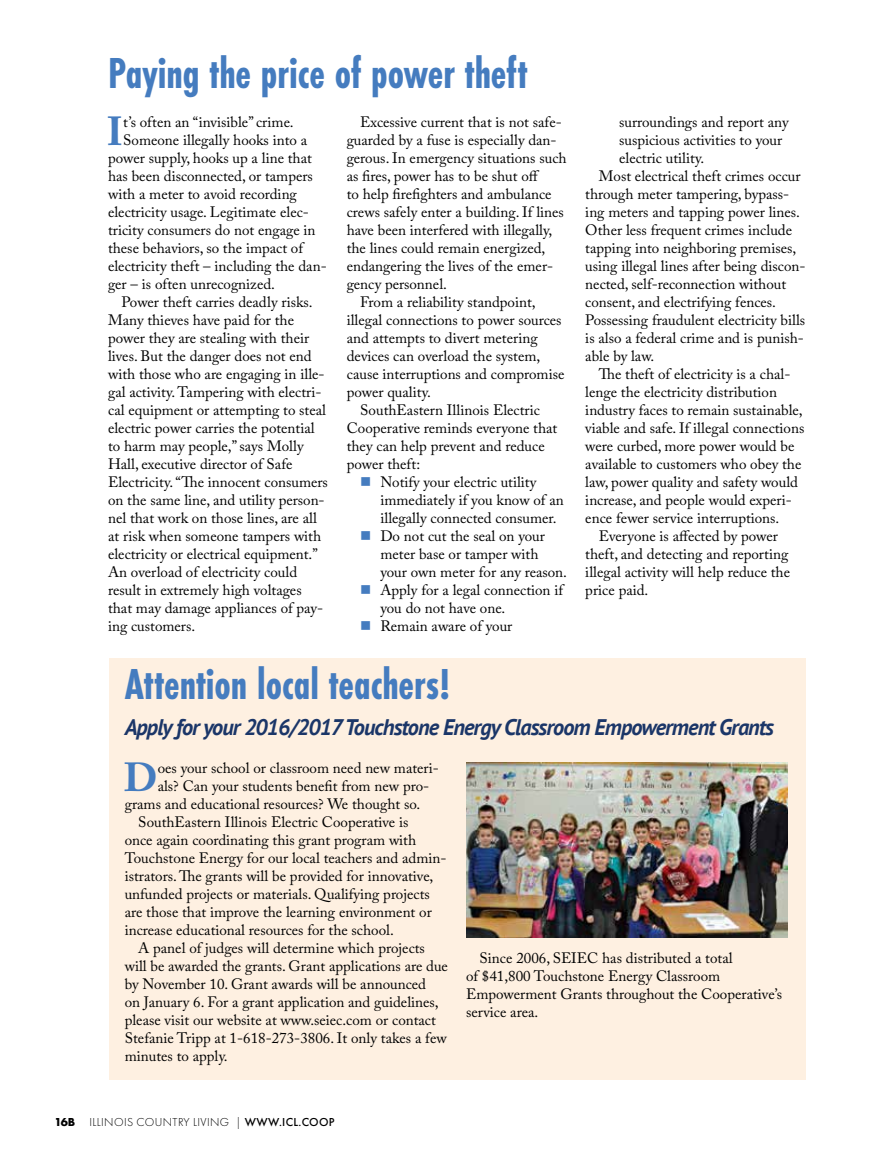
<style>
.page{position:relative;width:878px;height:1161px;background:#fff}
.page>*{position:absolute;margin:0;border:0;box-sizing:border-box;transform-origin:0 0}
.t1{font:700 45px "Futura PT Cond";color:#457cbf;scale:.93 1}
.t2{font:700 40.35px "Adobe Caslon Pro";color:#457cbf}
.t3{font:italic 700 22.5px "PT Sans";letter-spacing:-.04em;color:#1b3668}
.t4{font:15px/18px "Adobe Caslon Pro";color:#000}
.t5{font:300 12px "Futura PT";letter-spacing:.03em;color:#000}
.t6{font:700 12px "Futura PT";color:#000}
.s1{font-weight:500}
</style>
<div class="page">
<div style="left:109px;top:658px;width:696px;height:421px;background:#fef0e1"></div>
<img style="left:466px;top:762px;width:321px;height:175px">
<h1 class="t1" style="left:108px;top:47px;width:452px">Paying the price of power theft</h1>
<h2 class="t2" style="left:106px;top:107px;width:18px">I</h2>
<p class="t4" style="left:123px;top:112px;width:172px">t’s often an “invisible” crime.</p>
<p class="t4" style="left:360px;top:112px;width:203px">Excessive current that is not safe-</p>
<p class="t4" style="left:346px;top:130px;width:211px">guarded by a fuse is especially dan-</p>
<p class="t4" style="left:346px;top:148px;width:221px">gerous. In emergency situations such</p>
<p class="t4" style="left:346px;top:166px;width:194px">as fires, power has to be shut off</p>
<p class="t4" style="left:346px;top:184px;width:206px">to help firefighters and ambulance</p>
<p class="t4" style="left:346px;top:202px;width:219px">crews safely enter a building. If lines</p>
<p class="t4" style="left:346px;top:220px;width:207px">have been interfered with illegally,</p>
<p class="t4" style="left:346px;top:238px;width:200px">the lines could remain energized,</p>
<p class="t4" style="left:346px;top:256px;width:208px">endangering the lives of the emer-</p>
<p class="t4" style="left:346px;top:274px;width:102px">gency personnel.</p>
<p class="t4" style="left:360px;top:292px;width:177px">From a reliability standpoint,</p>
<p class="t4" style="left:346px;top:310px;width:216px">illegal connections to power sources</p>
<p class="t4" style="left:346px;top:328px;width:192px">and attempts to divert metering</p>
<p class="t4" style="left:346px;top:346px;width:195px">devices can overload the system,</p>
<p class="t4" style="left:346px;top:364px;width:219px">cause interruptions and compromise</p>
<p class="t4" style="left:346px;top:382px;width:86px">power quality.</p>
<p class="t4" style="left:360px;top:400px;width:181px">SouthEastern Illinois Electric</p>
<p class="t4" style="left:346px;top:418px;width:212px">Cooperative reminds everyone that</p>
<p class="t4" style="left:346px;top:436px;width:199px">they can help prevent and reduce</p>
<p class="t4" style="left:346px;top:454px;width:75px">power theft:</p>
<p class="t4" style="left:380px;top:472px;width:157px">Notify your electric utility</p>
<p class="t4" style="left:380px;top:490px;width:185px">immediately if you know of an</p>
<p class="t4" style="left:380px;top:508px;width:177px">illegally connected consumer.</p>
<p class="t4" style="left:380px;top:526px;width:166px">Do not cut the seal on your</p>
<p class="t4" style="left:380px;top:544px;width:159px">meter base or tamper with</p>
<p class="t4" style="left:380px;top:562px;width:188px">your own meter for any reason.</p>
<p class="t4" style="left:380px;top:580px;width:184px">Apply for a legal connection if</p>
<p class="t4" style="left:380px;top:598px;width:126px">you do not have one.</p>
<p class="t4" style="left:380px;top:616px;width:133px">Remain aware of your</p>
<p class="t4" style="left:123px;top:130px;width:186px">Someone illegally hooks into a</p>
<p class="t4" style="left:108px;top:148px;width:205px">power supply, hooks up a line that</p>
<p class="t4" style="left:108px;top:166px;width:206px">has been disconnected, or tampers</p>
<p class="t4" style="left:108px;top:184px;width:190px">with a meter to avoid recording</p>
<p class="t4" style="left:108px;top:202px;width:202px">electricity usage. Legitimate elec-</p>
<p class="t4" style="left:108px;top:220px;width:209px">tricity consumers do not engage in</p>
<p class="t4" style="left:108px;top:238px;width:196px">these behaviors, so the impact of</p>
<p class="t4" style="left:108px;top:256px;width:220px">electricity theft – including the dan-</p>
<p class="t4" style="left:108px;top:274px;width:168px">ger – is often unrecognized.</p>
<p class="t4" style="left:121px;top:292px;width:192px">Power theft carries deadly risks.</p>
<p class="t4" style="left:108px;top:310px;width:187px">Many thieves have paid for the</p>
<p class="t4" style="left:108px;top:328px;width:203px">power they are stealing with their</p>
<p class="t4" style="left:108px;top:346px;width:205px">lives. But the danger does not end</p>
<p class="t4" style="left:108px;top:364px;width:218px">with those who are engaging in ille-</p>
<p class="t4" style="left:108px;top:382px;width:215px">gal activity. Tampering with electri-</p>
<p class="t4" style="left:108px;top:400px;width:219px">cal equipment or attempting to steal</p>
<p class="t4" style="left:108px;top:418px;width:208px">electric power carries the potential</p>
<p class="t4" style="left:108px;top:436px;width:197px">to harm may people,” says Molly</p>
<p class="t4" style="left:108px;top:454px;width:186px">Hall, executive director of Safe</p>
<p class="t4" style="left:108px;top:472px;width:221px">Electricity. “The innocent consumers</p>
<p class="t4" style="left:108px;top:490px;width:218px">on the same line, and utility person-</p>
<p class="t4" style="left:108px;top:508px;width:210px">nel that work on those lines, are all</p>
<p class="t4" style="left:108px;top:526px;width:215px">at risk when someone tampers with</p>
<p class="t4" style="left:108px;top:544px;width:211px">electricity or electrical equipment.”</p>
<p class="t4" style="left:108px;top:562px;width:191px">An overload of electricity could</p>
<p class="t4" style="left:108px;top:580px;width:195px">result in extremely high voltages</p>
<p class="t4" style="left:108px;top:598px;width:217px">that may damage appliances of pay-</p>
<p class="t4" style="left:108px;top:616px;width:89px">ing customers.</p>
<p class="t4" style="left:619px;top:112px;width:171px">surroundings and report any</p>
<p class="t4" style="left:619px;top:130px;width:165px">suspicious activities to your</p>
<p class="t4" style="left:619px;top:148px;width:87px">electric utility.</p>
<p class="t4" style="left:598px;top:166px;width:203px">Most electrical theft crimes occur</p>
<p class="t4" style="left:585px;top:184px;width:205px">through meter tampering, bypass-</p>
<p class="t4" style="left:585px;top:202px;width:216px">ing meters and tapping power lines.</p>
<p class="t4" style="left:585px;top:220px;width:208px">Other less frequent crimes include</p>
<p class="t4" style="left:585px;top:238px;width:212px">tapping into neighboring premises,</p>
<p class="t4" style="left:585px;top:256px;width:222px">using illegal lines after being discon-</p>
<p class="t4" style="left:585px;top:274px;width:202px">nected, self-reconnection without</p>
<p class="t4" style="left:585px;top:292px;width:192px">consent, and electrifying fences.</p>
<p class="t4" style="left:585px;top:310px;width:221px">Possessing fraudulent electricity bills</p>
<p class="t4" style="left:585px;top:328px;width:220px">is also a federal crime and is punish-</p>
<p class="t4" style="left:585px;top:346px;width:70px">able by law.</p>
<p class="t4" style="left:598px;top:364px;width:193px">The theft of electricity is a chal-</p>
<p class="t4" style="left:585px;top:382px;width:193px">lenge the electricity distribution</p>
<p class="t4" style="left:585px;top:400px;width:219px">industry faces to remain sustainable,</p>
<p class="t4" style="left:585px;top:418px;width:220px">viable and safe. If illegal connections</p>
<p class="t4" style="left:585px;top:436px;width:211px">were curbed, more power would be</p>
<p class="t4" style="left:585px;top:454px;width:217px">available to customers who obey the</p>
<p class="t4" style="left:585px;top:472px;width:214px">law, power quality and safety would</p>
<p class="t4" style="left:585px;top:490px;width:208px">increase, and people would experi-</p>
<p class="t4" style="left:585px;top:508px;width:195px">ence fewer service interruptions.</p>
<p class="t4" style="left:598px;top:526px;width:181px">Everyone is affected by power</p>
<p class="t4" style="left:585px;top:544px;width:204px">theft, and detecting and reporting</p>
<p class="t4" style="left:585px;top:562px;width:206px">illegal activity will help reduce the</p>
<p class="t4" style="left:585px;top:580px;width:65px">price paid.</p>
<h1 class="t1" style="left:125px;top:658px;width:352px">Attention local teachers!</h1>
<h3 class="t3" style="left:125px;top:712px;width:651px">Apply for your 2016/2017 Touchstone Energy Classroom Empowerment Grants</h3>
<h2 class="t2" style="left:124px;top:754px;width:35px">D</h2>
<p class="t4" style="left:158px;top:759px;width:283px">oes your school or classroom need new materi-</p>
<p class="t4" style="left:158px;top:777px;width:273px">als? Can your students benefit from new pro-</p>
<p class="t4" style="left:125px;top:795px;width:297px">grams and educational resources? We thought so.</p>
<p class="t4" style="left:138px;top:813px;width:272px">SouthEastern Illinois Electric Cooperative is</p>
<p class="t4" style="left:125px;top:831px;width:293px">once again coordinating this grant program with</p>
<p class="t4" style="left:125px;top:849px;width:323px">Touchstone Energy for our local teachers and admin-</p>
<p class="t4" style="left:125px;top:867px;width:310px">istrators. The grants will be provided for innovative,</p>
<p class="t4" style="left:125px;top:885px;width:306px">unfunded projects or materials. Qualifying projects</p>
<p class="t4" style="left:125px;top:903px;width:308px">are those that improve the learning environment or</p>
<p class="t4" style="left:125px;top:921px;width:271px">increase educational resources for the school.</p>
<p class="t4" style="left:138px;top:939px;width:288px">A panel of judges will determine which projects</p>
<p class="t4" style="left:125px;top:957px;width:325px">will be awarded the grants. Grant applications are due</p>
<p class="t4" style="left:125px;top:975px;width:303px">by November 10. Grant awards will be announced</p>
<p class="t4" style="left:125px;top:993px;width:315px">on January 6. For a grant application and guidelines,</p>
<p class="t4" style="left:125px;top:1011px;width:312px">please visit our website at www.seiec.com or contact</p>
<p class="t4" style="left:125px;top:1029px;width:323px">Stefanie Tripp at 1-618-273-3806. It only takes a few</p>
<p class="t4" style="left:125px;top:1047px;width:104px">minutes to apply.</p>
<p class="t4" style="left:466px;top:949px;width:317px;text-indent:14px">Since 2006, SEIEC has distributed a total<br>of $41,800 Touchstone Energy Classroom Empowerment Grants throughout the Cooperative’s service area.</p>
<p class="t6" style="left:54px;top:1115px;width:21px">16b</p>
<p class="t5" style="left:89px;top:1115px;width:247px">ILLINOIS COUNTRY LIVING | <span class="s1">WWW.ICL.COOP</span></p>
</div>
